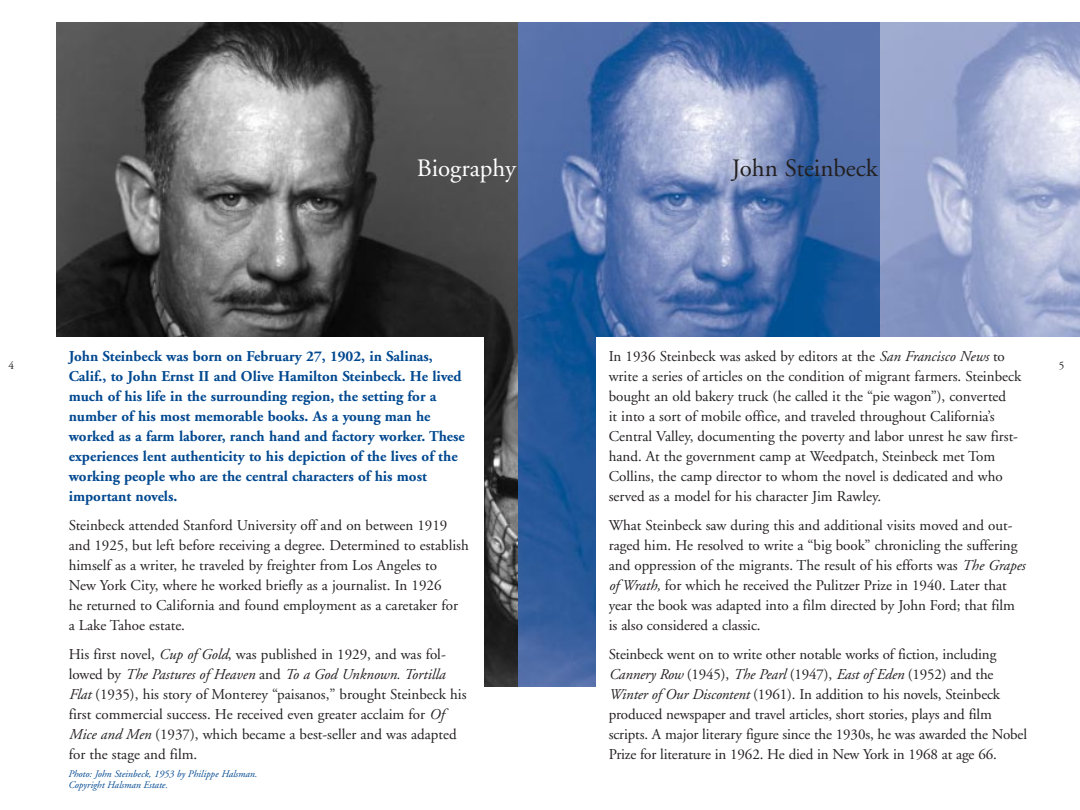
<style>
.page{position:relative;width:1080px;height:810px;background:#fff}
.page>*{position:absolute;margin:0;border:0;box-sizing:border-box;transform-origin:0 0}
.t1{font:25px "Adobe Garamond";color:#231f1f}
.t2{font:25px "Adobe Garamond";color:#fff}
.t3{font:15px/20px "Adobe Garamond";color:#231f1f}
.t4{font:700 15px/20px "Adobe Garamond";color:#004890}
.t5{font:11.25px "Adobe Garamond";color:#231f1f}
.t6{font:italic 10px/11.2px "Adobe Garamond";color:#004890}
.s1{font-style:italic}
</style>
<div class="page">
<img style="left:880px;top:22px;width:200px;height:315px">
<img style="left:518px;top:22px;width:362px;height:664px">
<img style="left:56px;top:22px;width:462px;height:664px">
<div style="left:596px;top:338px;width:484px;height:472px;background:#fff"></div>
<div style="left:56px;top:338px;width:428px;height:453px;background:#fff"></div>
<h1 class="t2" style="left:417px;top:158px;width:101px">Biography</h1>
<h1 class="t1" style="left:732px;top:158px;width:148px">John Steinbeck</h1>
<p class="t5" style="left:8px;top:361px;width:7px">4</p>
<p class="t4" style="left:69px;top:347px;width:398px">John Steinbeck was born on February 27, 1902, in Salinas, Calif., to John Ernst II and Olive Hamilton Steinbeck. He lived much of his life in the surrounding region, the setting for a number of his most memorable books. As a young man he worked as a farm laborer, ranch hand and factory worker. These experiences lent authenticity to his depiction of the lives of the working people who are the central characters of his most important novels.</p>
<p class="t3" style="left:69px;top:516px;width:402px">Steinbeck attended Stanford University off and on between 1919 and 1925, but left before receiving a degree. Determined to establish himself as a writer, he traveled by freighter from Los Angeles to<br>New York City, where he worked briefly as a journalist. In 1926<br>he returned to California and found employment as a caretaker for<br>a Lake Tahoe estate.</p>
<p class="t3" style="left:69px;top:645px;width:399px">His first novel, <span class="s1">Cup of Gold</span>, was published in 1929, and was fol&shy;lowed by <span class="s1">The Pastures of Heaven</span> and <span class="s1">To a God Unknown. Tortilla Flat</span> (1935), his story of Monterey “paisanos,” brought Steinbeck his first commercial success. He received even greater acclaim for <span class="s1">Of Mice and Men</span> (1937), which became a best-seller and was adapted for the stage and film.</p>
<p class="t6" style="left:68px;top:769px;width:191px">Photo: John Steinbeck, 1953 by Philippe Halsman.<br>Copyright Halsman Estate.</p>
<p class="t3" style="left:609px;top:347px;width:414px">In 1936 Steinbeck was asked by editors at the <span class="s1">San Francisco News</span> to write a series of articles on the condition of migrant farmers. Steinbeck bought an old bakery truck (he called it the “pie wagon”), converted<br>it into a sort of mobile office, and traveled throughout California’s Central Valley, documenting the poverty and labor unrest he saw first&shy;hand. At the government camp at Weedpatch, Steinbeck met Tom Collins, the camp director to whom the novel is dedicated and who served as a model for his character Jim Rawley.</p>
<p class="t3" style="left:609px;top:516px;width:418px">What Steinbeck saw during this and additional visits moved and out&shy;raged him. He resolved to write a “big book” chronicling the suffering and oppression of the migrants. The result of his efforts was <span class="s1">The Grapes of Wrath,</span> for which he received the Pulitzer Prize in 1940. Later that year the book was adapted into a film directed by John Ford; that film is also considered a classic.</p>
<p class="t3" style="left:609px;top:645px;width:420px">Steinbeck went on to write other notable works of fiction, including <span class="s1">Cannery Row</span> (1945), <span class="s1">The Pearl</span> (1947), <span class="s1">East of Eden</span> (1952) and the <span class="s1">Winter of Our Discontent</span> (1961). In addition to his novels, Steinbeck produced newspaper and travel articles, short stories, plays and film scripts. A major literary figure since the 1930s, he was awarded the Nobel Prize for literature in 1962. He died in New York in 1968 at age 66.</p>
<p class="t5" style="left:1059px;top:361px;width:7px">5</p>
</div>
